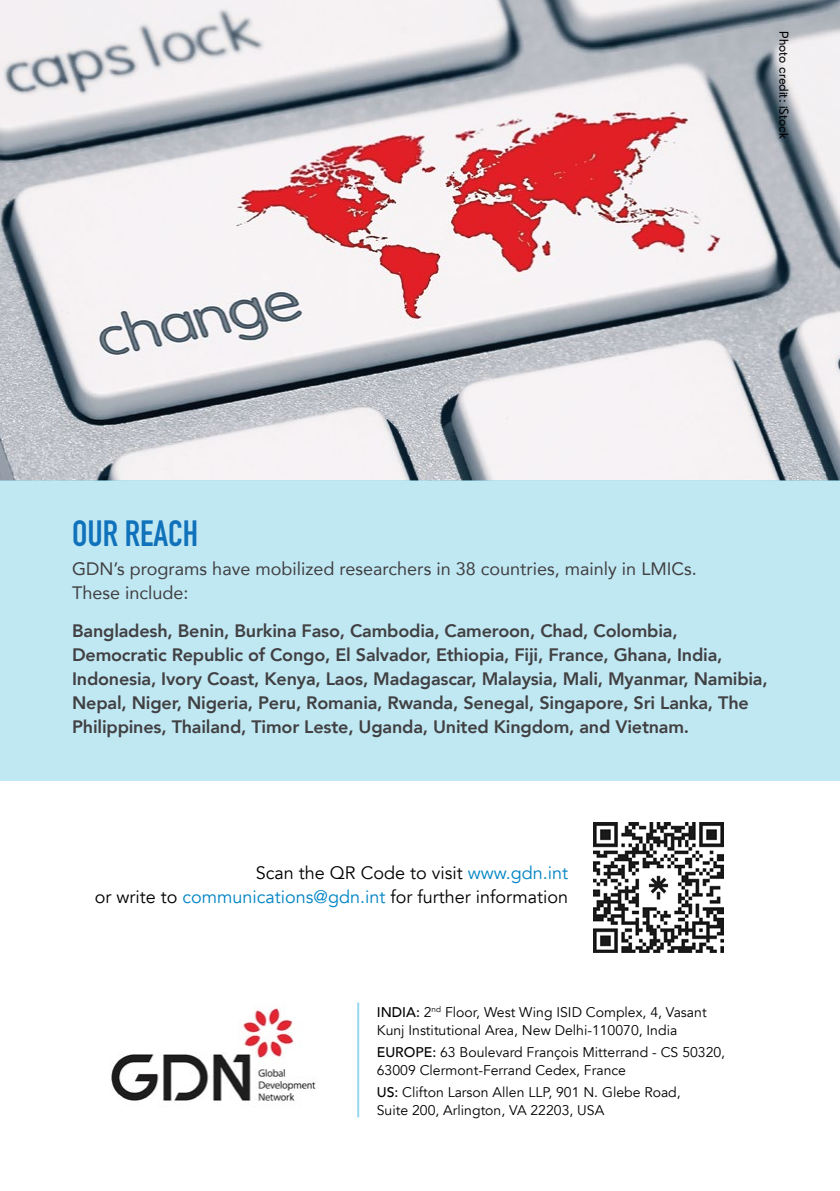
<style>
.page{position:relative;width:840px;height:1191px;background:#fff}
.page>*{position:absolute;margin:0;border:0;box-sizing:border-box;transform-origin:0 0}
.t1{font:700 36px "DIN Condensed";color:#1072ba}
.t2{font:800 18px/24px "Avenir";letter-spacing:-.01em;color:#414042}
.t3{font:18px/24px "Avenir";color:#000;text-align:right}
.t4{font:18px/24px "Avenir";color:#414042}
.t5{font:14px/18px "Avenir";color:#000}
.t6{font:12px "Nourd";color:#000}
.s1{color:#0084c4}
.s2{font-weight:500}
</style>
<div class="page">
<img style="left:0;top:0;width:839px;height:480px">
<img style="left:593px;top:822px;width:130px;height:130px">
<div style="left:0;top:480px;width:839px;height:301px;background:#c0e8f3"></div>
<img style="left:111px;top:1007px;width:205px;height:94px">
<hr style="left:357px;top:1002px;width:2px;height:115px;background:#96d9ec">
<p class="t6" style="left:790px;top:31px;width:109px;rotate:90deg">Photo credit: iStock</p>
<h1 class="t1" style="left:72px;top:509px;width:127px">OUR REACH</h1>
<p class="t4" style="left:72px;top:556px;width:625px">GDN’s programs have mobilized researchers in 38 countries, mainly in LMICs.<br>These include:</p>
<p class="t2" style="left:72px;top:619px;width:696px">Bangladesh, Benin, Burkina Faso, Cambodia, Cameroon, Chad, Colombia, Democratic Republic of Congo, El Salvador, Ethiopia, Fiji, France, Ghana, India, Indonesia, Ivory Coast, Kenya, Laos, Madagascar, Malaysia, Mali, Myanmar, Namibia, Nepal, Niger, Nigeria, Peru, Romania, Rwanda, Senegal, Singapore, Sri Lanka, The Philippines, Thailand, Timor Leste, Uganda, United Kingdom, and Vietnam.</p>
<p class="t3" style="left:95px;top:861px;width:474px">Scan the QR Code to visit <span class="s1">www.gdn.int<br></span>or write to <span class="s1">communications@gdn.int</span> for further information</p>
<p class="t5" style="left:376px;top:1003px;width:331px"><span class="s2">INDIA:</span> 2<sup>nd</sup> Floor, West Wing ISID Complex, 4, Vasant<br>Kunj Institutional Area, New Delhi-110070, India</p>
<p class="t5" style="left:376px;top:1043px;width:349px"><span class="s2">EUROPE:</span> 63 Boulevard François Mitterrand - CS 50320,<br>63009 Clermont-Ferrand Cedex, France</p>
<p class="t5" style="left:376px;top:1083px;width:305px"><span class="s2">US:</span> Clifton Larson Allen LLP, 901 N. Glebe Road,<br>Suite 200, Arlington, VA 22203, USA</p>
</div>
